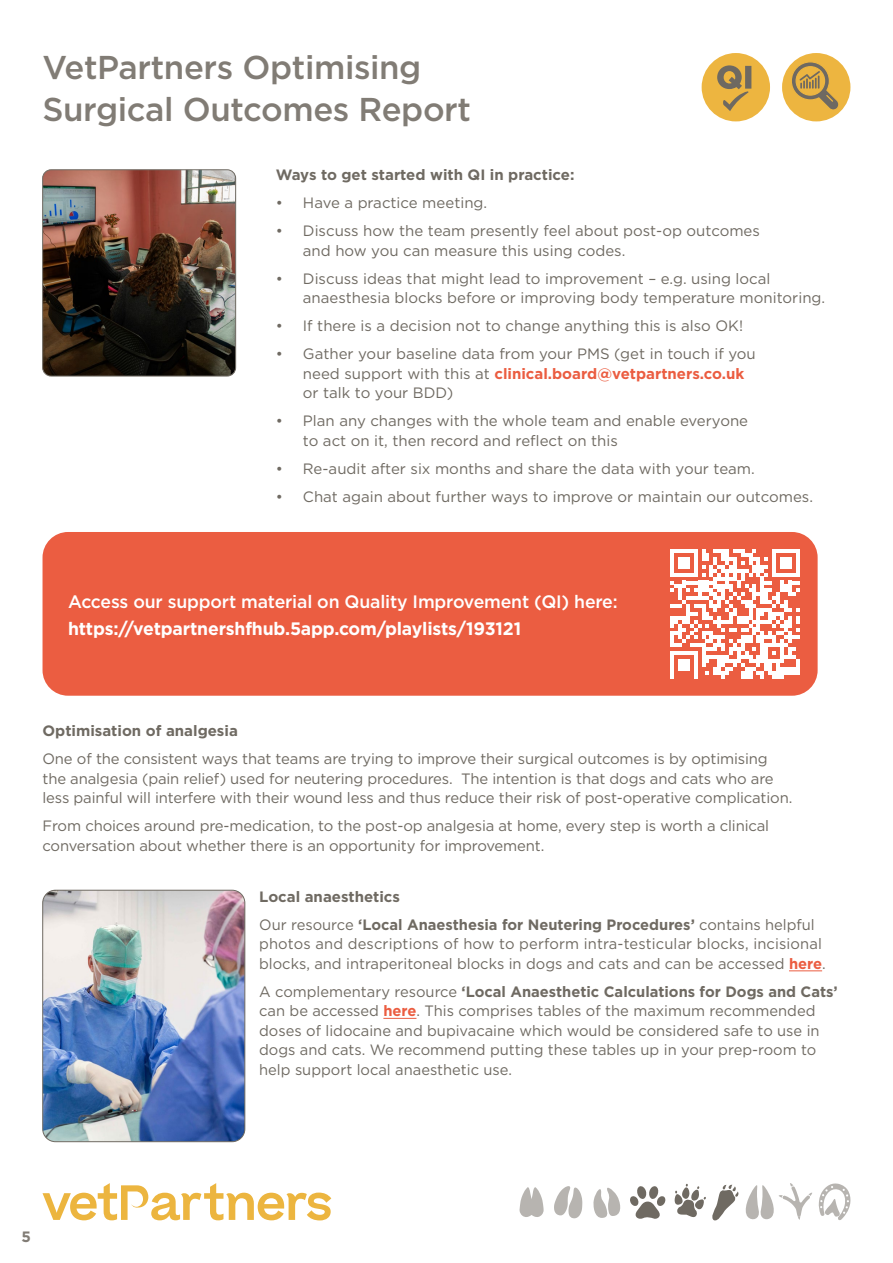
<style>
.page{position:relative;width:893px;height:1263px;background:#fff}
.page>*{position:absolute;margin:0;border:0;box-sizing:border-box;transform-origin:0 0}
.t1{font:500 33px/42px "Gotham";letter-spacing:-.01em;color:#817c75}
.t2{font:500 18px "Gotham";letter-spacing:-.01em;color:#fff}
.t3{font:700 18px "Gotham";letter-spacing:-.01em;color:#fff}
.t4{font:15px/19.5px "Gotham";color:#6f6a62}
.t5{font:700 15px/28px "Gotham";color:#6f6a62}
.t6{font:700 15px "Gotham";color:#817c75}
.s1{font-weight:700;color:#eb5d41}
.s2{font-weight:400}
.s3{font-weight:700}
</style>
<div class="page">
<div style="left:702px;top:53px;width:68px;height:68px;background:#edb540;border-radius:50%"></div>
<svg style="left:717px;top:65px;width:34px;height:46px"></svg>
<svg style="left:43px;top:1183px;width:288px;height:37px"></svg>
<svg style="left:818px;top:1183px;width:33px;height:37px"></svg>
<svg style="left:593px;top:1187px;width:28px;height:31px"></svg>
<svg style="left:675px;top:1183px;width:137px;height:38px"></svg>
<svg style="left:519px;top:1187px;width:25px;height:30px"></svg>
<svg style="left:630px;top:1186px;width:36px;height:33px"></svg>
<svg style="left:554px;top:1186px;width:28px;height:32px"></svg>
<div style="left:782px;top:53px;width:68px;height:68px;background:#edb540;border-radius:50%"></div>
<svg style="left:790px;top:61px;width:50px;height:50px"></svg>
<img style="left:43px;top:170px;width:193px;height:206px">
<div style="left:42px;top:170px;width:194px;height:206px;border:1px solid #6f6a62;border-radius:9px"></div>
<div style="left:43px;top:532px;width:775px;height:164px;background:#eb5d41;border-radius:26px"></div>
<svg style="left:670px;top:549px;width:129px;height:129px"></svg>
<hr style="left:789px;top:970px;width:33px;height:1px;background:#eb5d41">
<hr style="left:383px;top:1018px;width:33px;height:1px;background:#eb5d41">
<img style="left:43px;top:890px;width:202px;height:252px">
<div style="left:43px;top:890px;width:202px;height:252px;border:1px solid #6f6a62;border-radius:13px"></div>
<h1 class="t1" style="left:43px;top:46px;width:430px">VetPartners Optimising<br>Surgical Outcomes Report</h1>
<p class="t5" style="left:276px;top:161px;width:300px">Ways to get started with QI in practice:</p>
<p class="t4" style="left:276px;top:193px;width:213px">• Have a practice meeting.</p>
<p class="t4" style="left:303px;top:221px;width:458px;text-indent:-27px">• Discuss how the team presently feel about post-op outcomes and how you can measure this using codes.</p>
<p class="t4" style="left:303px;top:268px;width:524px;text-indent:-27px">• Discuss ideas that might lead to improvement – e.g. using local anaesthesia blocks before or improving body temperature monitoring.</p>
<p class="t4" style="left:276px;top:316px;width:469px">• If there is a decision not to change anything this is also OK!</p>
<p class="t4" style="left:303px;top:344px;width:454px;text-indent:-27px">• Gather your baseline data from your PMS (get in touch if you need support with this at <span class="s1">clinical.board@vetpartners.co.uk </span>or talk to your BDD)</p>
<p class="t4" style="left:303px;top:411px;width:447px;text-indent:-27px">• Plan any changes with the whole team and enable everyone to act on it, then record and reflect on this</p>
<p class="t4" style="left:276px;top:458px;width:480px">• Re-audit after six months and share the data with your team.</p>
<p class="t4" style="left:276px;top:486px;width:539px">• Chat again about further ways to improve or maintain our outcomes.</p>
<p class="t2" style="left:68px;top:589px;width:551px">Access our support material on Quality Improvement (QI) here:</p>
<p class="t3" style="left:68px;top:618px;width:455px">https://vetpartnershfhub.5app.com/playlists/193121</p>
<p class="t5" style="left:43px;top:717px;width:197px">Optimisation of analgesia</p>
<p class="t4" style="left:43px;top:749px;width:751px">One of the consistent ways that teams are trying to improve their surgical outcomes is by optimising the analgesia (pain relief) used for neutering procedures. The intention is that dogs and cats who are less painful will interfere with their wound less and thus reduce their risk of post-operative complication.</p>
<p class="t4" style="left:43px;top:816px;width:728px">From choices around pre-medication, to the post-op analgesia at home, every step is worth a clinical conversation about whether there is an opportunity for improvement.</p>
<p class="t5" style="left:259px;top:882px;width:557px">Local anaesthetics<br><span class="s2">Our resource</span> ‘Local Anaesthesia for Neutering Procedures’ <span class="s2">contains helpful</span></p>
<p class="t4" style="left:259px;top:934px;width:568px">photos and descriptions of how to perform intra-testicular blocks, incisional blocks, and intraperitoneal blocks in dogs and cats and can be accessed <span class="s1">here</span>.</p>
<p class="t4" style="left:259px;top:981px;width:580px">A complementary resource <span class="s3">‘Local Anaesthetic Calculations for Dogs and Cats’ </span>can be accessed <span class="s1">here</span>. This comprises tables of the maximum recommended doses of lidocaine and bupivacaine which would be considered safe to use in dogs and cats. We recommend putting these tables up in your prep-room to help support local anaesthetic use.</p>
<p class="t6" style="left:22px;top:1228px;width:11px">5</p>
</div>
